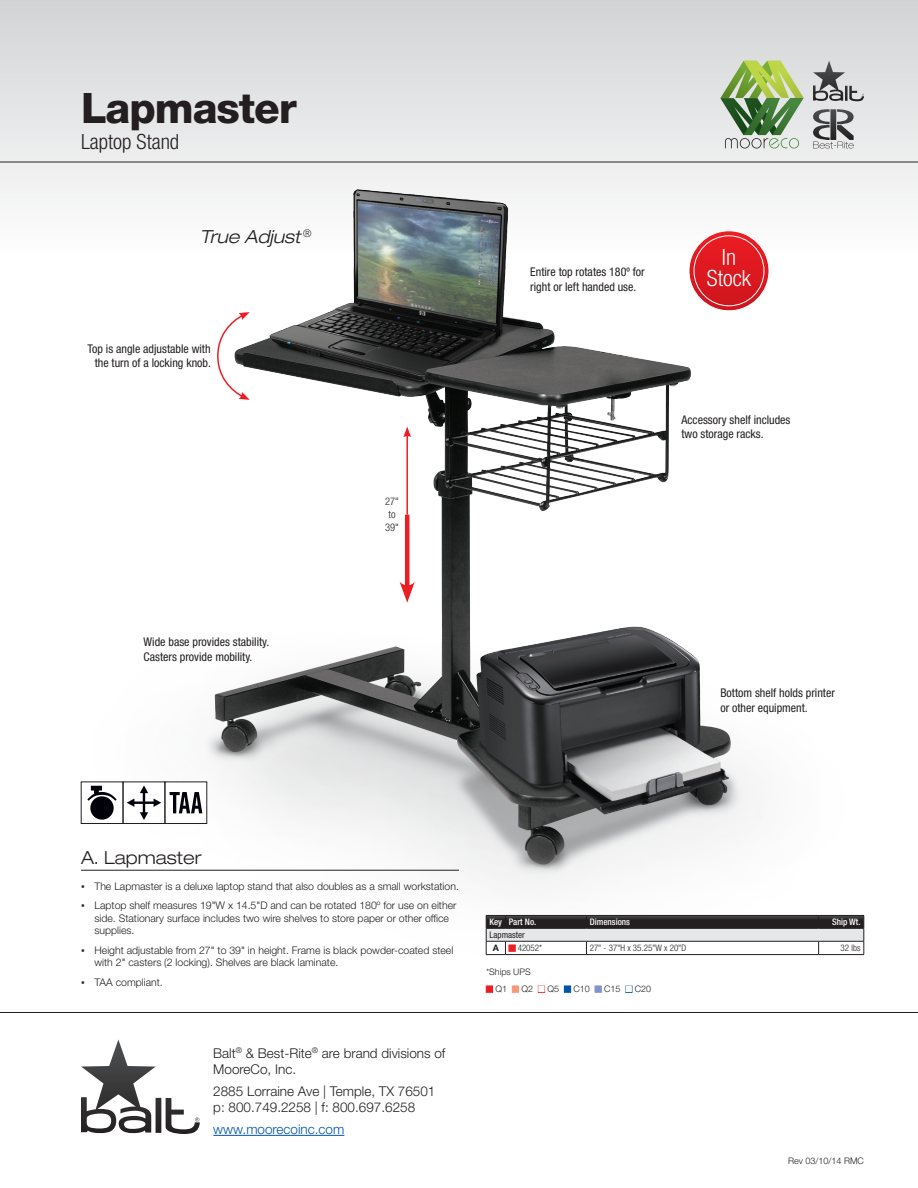
<style>
.page{position:relative;width:918px;height:1188px;background:#fff}
.page>*{position:absolute;margin:0;border:0;box-sizing:border-box;transform-origin:0 0}
.Title_Header_Item_Na{font:800 42px "Helvetica Neue LT Std";letter-spacing:-.025em;color:#231f20}
.Available_Date{font:300 condensed 22.5px "Helvetica Neue LT Std";color:#fff}
.Title_Header_Item_Na-2{font:300 condensed 21px "Helvetica Neue LT Std";color:#231f20}
.Product_Name{font:300 expanded 18px "Helvetica Neue LT Std";color:#231f20}
.Slogan{font:italic 300 expanded 18px "Helvetica Neue LT Std";color:#231f20}
.Address_Info{font:300 13.5px/16.2px "Helvetica Neue LT Std";color:#231f20}
.Web_Site{font:300 13.5px "Helvetica Neue LT Std";color:#0154a6}
.Caption_Left_Black{font:condensed 12px/14.4px "Helvetica Neue LT Std";color:#231f20}
.Caption_Right_Black{font:condensed 12px/14.4px "Helvetica Neue LT Std";color:#231f20;text-align:center}
.t1{font:300 10.5px/12.6px "Helvetica Neue LT Std";color:#231f20}
.Inches_to_Inches{font:300 condensed 10.5px "Helvetica Neue LT Std";color:#231f20}
.Disclaimer{font:300 9px "Helvetica Neue LT Std";color:#231f20}
.Table_-_Body_Left{font:300 condensed 9px "Helvetica Neue LT Std";color:#231f20}
.Table_-_Header{font:500 condensed 9px "Helvetica Neue LT Std";color:#fff}
.Revision_Line{font:300 9px "Helvetica Neue LT Std";color:#231f20}
.Table_-_Subheader{font:condensed 9px "Helvetica Neue LT Std";color:#231f20}
.Table_-_Body_Right{font:300 condensed 9px "Helvetica Neue LT Std";color:#231f20}
.Table_-_Key_Letter{font:700 9px "Helvetica Neue LT Std";color:#231f20}
.s1{font-family:"Verdana";font-weight:400}
.s2{color:#ee1d23}
.s3{color:#f6977a}
.s4{color:#fff}
.s5{color:#0154a6}
.s6{color:#8393ca}
</style>
<div class="page">
<div style="left:0;top:0;width:918px;height:256px;background:linear-gradient(to bottom,#d2d3d5,#fefefe)"></div>
<hr style="left:0;top:162px;width:918px;height:1px;background:#231f20">
<hr style="left:0;top:1012px;width:918px;height:1px;background:#231f20">
<svg style="left:720px;top:61px;width:84px;height:88px;background:#a1b88a"></svg>
<svg style="left:813px;top:109px;width:41px;height:39px;background:#9c9c9c"></svg>
<svg style="left:813px;top:61px;width:51px;height:40px;background:#aaabac"></svg>
<img style="left:93px;top:189px;width:759px;height:767px">
<svg style="left:81px;top:1040px;width:119px;height:94px"></svg>
<hr style="left:81px;top:870px;width:378px;height:1px;background:#231f20">
<hr style="left:213px;top:1135px;width:131px;height:1px;background:#0154a6">
<div style="left:123px;top:782px;width:42px;height:42px;background:#fff"></div>
<svg style="left:127px;top:785px;width:34px;height:35px"></svg>
<div style="left:123px;top:782px;width:42px;height:42px;border:1px solid #231f20"></div>
<div style="left:165px;top:782px;width:42px;height:42px;background:#fff"></div>
<svg style="left:170px;top:792px;width:32px;height:21px"></svg>
<div style="left:81px;top:782px;width:42px;height:42px;background:#fff"></div>
<div style="left:90px;top:796px;width:24px;height:24px;background:#010209;border-radius:50%"></div>
<svg style="left:87px;top:786px;width:30px;height:15px"></svg>
<hr style="left:406px;top:435px;width:2px;height:80px;background:#ee1d23">
<svg style="left:403px;top:427px;width:8px;height:10px"></svg>
<hr style="left:405px;top:515px;width:4px;height:75px;background:#ee1d23">
<svg style="left:400px;top:582px;width:15px;height:21px"></svg>
<svg style="left:216px;top:312px;width:34px;height:88px"></svg>
<svg style="left:689px;top:231px;width:80px;height:80px;background:#de242b"></svg>
<div style="left:689px;top:230px;width:81px;height:81px;border:1px solid #fff;border-radius:50%"></div>
<div style="left:693px;top:235px;width:72px;height:71px;border:1px solid #fff;border-radius:50%"></div>
<div style="left:486px;top:986px;width:7px;height:7px;border:1px solid #ee1d23"></div>
<div style="left:512px;top:986px;width:7px;height:7px;border:1px solid #f6977a"></div>
<div style="left:538px;top:986px;width:7px;height:7px;border:1px solid #ee1d23"></div>
<div style="left:564px;top:986px;width:7px;height:7px;border:1px solid #0154a6"></div>
<div style="left:595px;top:986px;width:7px;height:7px;border:1px solid #8393ca"></div>
<div style="left:625px;top:986px;width:7px;height:7px;border:1px solid #0154a6"></div>
<svg style="left:486px;top:915px;width:379px;height:40px"></svg>
<div style="left:509px;top:945px;width:7px;height:7px;border:1px solid #ee1d23"></div>
<p class="Title_Header_Item_Na" style="left:81px;top:83px;width:217px">Lapmaster</p>
<p class="Title_Header_Item_Na-2" style="left:81px;top:129px;width:100px">Laptop Stand</p>
<p class="Slogan" style="left:200px;top:226px;width:113px">True Adjust <sup>®</sup></p>
<p class="Caption_Right_Black" style="left:88px;top:341px;width:125px">Top is angle adjustable with the turn of a locking knob.</p>
<p class="Caption_Left_Black" style="left:144px;top:635px;width:127px">Wide base provides stability.<br>Casters provide mobility.</p>
<p class="Inches_to_Inches" style="left:385px;top:496px;width:15px">27"</p>
<p class="Inches_to_Inches" style="left:389px;top:508px;width:9px">to</p>
<p class="Inches_to_Inches" style="left:385px;top:521px;width:15px">39"</p>
<p class="Caption_Left_Black" style="left:530px;top:265px;width:116px">Entire top rotates 180º for right or left handed use.</p>
<p class="Available_Date" style="left:722px;top:244px;width:16px">In</p>
<p class="Available_Date" style="left:707px;top:265px;width:46px">Stock</p>
<p class="Caption_Left_Black" style="left:681px;top:412px;width:111px">Accessory shelf includes two storage racks.</p>
<p class="Caption_Left_Black" style="left:720px;top:686px;width:116px">Bottom shelf holds printer or other equipment.</p>
<p class="Product_Name" style="left:81px;top:846px;width:122px">A. Lapmaster</p>
<p class="t1" style="left:81px;top:879px;width:379px"><span class="s1">▪</span> The Lapmaster is a deluxe laptop stand that also doubles as a small workstation.</p>
<p class="t1" style="left:94px;top:899px;width:363px;text-indent:-14px"><span class="s1">▪</span> Laptop shelf measures 19"W x 14.5"D and can be rotated 180º for use on either side. Stationary surface includes two wire shelves to store paper or other office supplies.</p>
<p class="t1" style="left:94px;top:943px;width:360px;text-indent:-14px"><span class="s1">▪</span> Height adjustable from 27" to 39" in height. Frame is black powder-coated steel with 2" casters (2 locking). Shelves are black laminate.</p>
<p class="t1" style="left:81px;top:975px;width:83px"><span class="s1">▪</span> TAA compliant.</p>
<p class="Address_Info" style="left:213px;top:1044px;width:234px">Balt<sup>®</sup> &amp; Best-Rite<sup>®</sup> are brand divisions of<br>MooreCo, Inc.</p>
<p class="Address_Info" style="left:213px;top:1083px;width:224px">2885 Lorraine Ave | Temple, TX 76501</p>
<p class="Address_Info" style="left:213px;top:1099px;width:203px">p: 800.749.2258 | f: 800.697.6258</p>
<p class="Web_Site" style="left:213px;top:1121px;width:133px">www.moorecoinc.com</p>
<p class="Table_-_Header" style="left:489px;top:917px;width:14px">Key</p>
<p class="Table_-_Header" style="left:509px;top:917px;width:29px">Part No.</p>
<p class="Table_-_Header" style="left:590px;top:917px;width:42px">Dimensions</p>
<p class="Table_-_Header" style="left:832px;top:917px;width:30px">Ship Wt.</p>
<p class="Table_-_Subheader" style="left:489px;top:930px;width:37px">Lapmaster</p>
<p class="Table_-_Key_Letter" style="left:493px;top:942px;width:8px">A</p>
<p class="Table_-_Body_Left" style="left:509px;top:943px;width:35px"><span class="s2">■</span> 42052*</p>
<p class="Table_-_Body_Left" style="left:590px;top:943px;width:98px">27" - 37"H x 35.25"W x 20"D</p>
<p class="Table_-_Body_Right" style="left:841px;top:943px;width:21px">32 lbs</p>
<p class="Disclaimer" style="left:486px;top:966px;width:46px">*Ships UPS</p>
<p class="Disclaimer" style="left:486px;top:984px;width:167px"><span class="s2">■</span> Q1 <span class="s3">■</span> Q2 <span class="s4">■</span> Q5 <span class="s5">■</span> C10 <span class="s6">■</span> C15 <span class="s4">■</span> C20</p>
<p class="Revision_Line" style="left:788px;top:1156px;width:77px">Rev 03/10/14 RMC</p>
</div>
